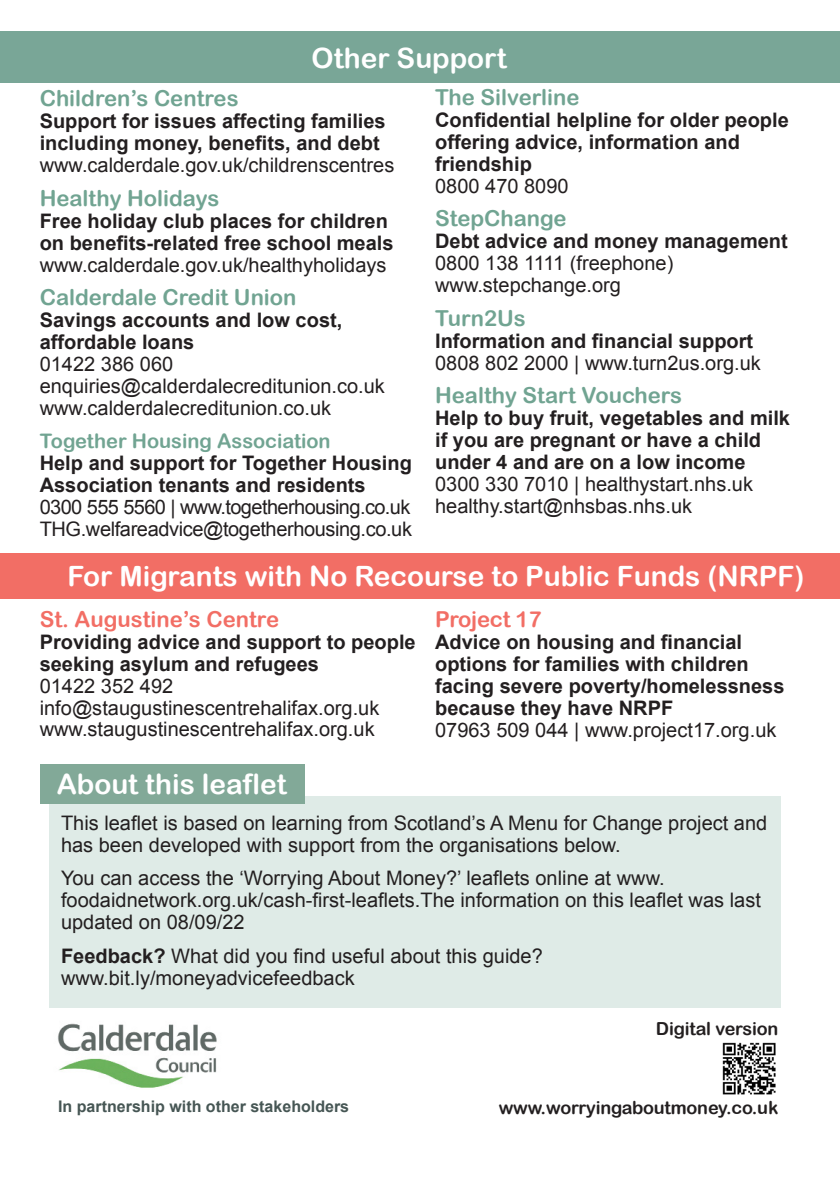
<style>
.page{position:relative;width:840px;height:1191px;background:#fff}
.page>*{position:absolute;margin:0;border:0;box-sizing:border-box;transform-origin:0 0}
.text{font:28px "Arial Rounded MT Bold";color:#fff}
.white_title{font:28px "Arial Rounded MT Bold";color:#fff}
.grey_address_title{font:22px "Arial Rounded MT Bold";color:#71a492}
.centred_text{font:22px "Arial Rounded MT Bold";color:#71a492}
.centred_bold_text{font:22px "Arial Rounded MT Bold";color:#f26e65}
.centred_text-2{font:22px "Arial Rounded MT Bold";letter-spacing:-.01em;color:#f26e65}
.text-2{font:20px/22px "Arial";color:#231f20}
.centred_text-3{font:20px "Arial";color:#231f20}
.centred_text-4{font:700 20px/22px "Arial";color:#231f20}
.grey_address_title-2{font:700 20px/22px "Arial";color:#231f20}
.centred_bold_text-2{font:700 20px/22px "Arial";color:#231f20}
.grey_address_title-3{font:20px "Arial";letter-spacing:-.02em;color:#231f20}
.grey_address_title-4{font:20px "Arial";color:#231f20}
.centred_text-5{font:20px "Arial Rounded MT Bold";color:#71a492}
.grey_address_title-5{font:18px "Arial Rounded MT Bold";letter-spacing:-.01em;color:#231f20}
.grey_address_title-6{font:700 16px "Arial";color:#465654}
.s1{font-weight:700}
</style>
<div class="page">
<div style="left:49px;top:797px;width:731px;height:211px;background:#dfebe7"></div>
<div style="left:40px;top:764px;width:264px;height:40px;background:#82a998"></div>
<div style="left:0;top:31px;width:839px;height:51px;background:#79a697"></div>
<div style="left:0;top:553px;width:839px;height:45px;background:#f26e65"></div>
<img style="left:57px;top:1023px;width:160px;height:65px">
<img style="left:722px;top:1042px;width:54px;height:53px">
<p class="white_title" style="left:311px;top:42px;width:196px">Other Support</p>
<p class="grey_address_title" style="left:40px;top:85px;width:200px">Children’s Centres</p>
<p class="grey_address_title-2" style="left:40px;top:111px;width:347px">Support for issues affecting families including money, benefits, and debt</p>
<p class="grey_address_title-4" style="left:40px;top:152px;width:356px">www.calderdale.gov.uk/childrenscentres</p>
<p class="grey_address_title" style="left:40px;top:185px;width:181px">Healthy Holidays</p>
<p class="grey_address_title-2" style="left:40px;top:210px;width:355px">Free holiday club places for children on benefits-related free school meals</p>
<p class="centred_text-3" style="left:40px;top:251px;width:348px">www.calderdale.gov.uk/healthyholidays</p>
<p class="centred_text" style="left:40px;top:284px;width:258px">Calderdale Credit Union</p>
<p class="centred_text-4" style="left:40px;top:310px;width:304px">Savings accounts and low cost, affordable loans</p>
<p class="centred_text-3" style="left:40px;top:351px;width:135px">01422 386 060</p>
<p class="centred_text-3" style="left:40px;top:373px;width:346px">enquiries@calderdalecreditunion.co.uk</p>
<p class="centred_text-3" style="left:40px;top:395px;width:293px">www.calderdalecreditunion.co.uk</p>
<p class="centred_text-5" style="left:40px;top:429px;width:292px">Together Housing Association</p>
<p class="grey_address_title-2" style="left:40px;top:453px;width:373px">Help and support for Together Housing<br>Association tenants and residents</p>
<p class="grey_address_title-3" style="left:40px;top:494px;width:372px">0300 555 5560 | www.togetherhousing.co.uk</p>
<p class="grey_address_title-3" style="left:40px;top:516px;width:373px">THG.welfareadvice@togetherhousing.co.uk</p>
<p class="grey_address_title" style="left:435px;top:84px;width:146px">The Silverline</p>
<p class="centred_text-4" style="left:435px;top:109px;width:355px">Confidential helpline for older people offering advice, information and friendship</p>
<p class="centred_text-3" style="left:435px;top:173px;width:135px">0800 470 8090</p>
<p class="grey_address_title" style="left:435px;top:205px;width:133px">StepChange</p>
<p class="centred_bold_text-2" style="left:435px;top:231px;width:354px">Debt advice and money management</p>
<p class="centred_text-3" style="left:435px;top:250px;width:239px">0800 138 1111 (freephone)</p>
<p class="centred_text-3" style="left:435px;top:272px;width:187px">www.stepchange.org</p>
<p class="centred_text" style="left:435px;top:305px;width:92px">Turn2Us</p>
<p class="centred_text-4" style="left:435px;top:330px;width:319px">Information and financial support</p>
<p class="centred_text-3" style="left:435px;top:349px;width:327px">0808 802 2000 | www.turn2us.org.uk</p>
<p class="grey_address_title" style="left:435px;top:382px;width:248px">Healthy Start Vouchers</p>
<p class="centred_bold_text-2" style="left:435px;top:408px;width:356px">Help to buy fruit, vegetables and milk if you are pregnant or have a child under 4 and are on a low income</p>
<p class="grey_address_title-4" style="left:435px;top:471px;width:319px">0300 330 7010 | healthystart.nhs.uk</p>
<p class="centred_text-3" style="left:435px;top:493px;width:258px">healthy.start@nhsbas.nhs.uk</p>
<p class="text" style="left:67px;top:559px;width:738px">For Migrants with No Recourse to Public Funds (NRPF)</p>
<p class="centred_bold_text" style="left:40px;top:606px;width:241px">St. Augustine’s Centre</p>
<p class="centred_bold_text-2" style="left:40px;top:632px;width:377px">Providing advice and support to people seeking asylum and refugees</p>
<p class="centred_text-3" style="left:40px;top:673px;width:135px">01422 352 492</p>
<p class="centred_text-3" style="left:40px;top:694px;width:341px">info@staugustinescentrehalifax.org.uk</p>
<p class="centred_text-3" style="left:40px;top:716px;width:336px">www.staugustinescentrehalifax.org.uk</p>
<p class="text" style="left:57px;top:767px;width:231px">About this leaflet</p>
<p class="centred_text-2" style="left:435px;top:606px;width:108px">Project 17</p>
<p class="centred_text-4" style="left:435px;top:632px;width:351px">Advice on housing and financial options for families with children facing severe poverty/homelessness because they have NRPF</p>
<p class="centred_text-3" style="left:435px;top:717px;width:342px">07963 509 044 | www.project17.org.uk</p>
<p class="text-2" style="left:61px;top:812px;width:707px">This leaflet is based on learning from Scotland’s A Menu for Change project and has been developed with support from the organisations below.</p>
<p class="text-2" style="left:61px;top:867px;width:701px">You can access the ‘Worrying About Money?’ leaflets online at www. foodaidnetwork.org.uk/cash-first-leaflets.The information on this leaflet was last updated on 08/09/22</p>
<p class="text-2" style="left:61px;top:944px;width:483px"><span class="s1">Feedback?</span> What did you find useful about this guide? www.bit.ly/moneyadvicefeedback</p>
<p class="grey_address_title-5" style="left:655px;top:1017px;width:124px">Digital version</p>
<p class="grey_address_title-6" style="left:58px;top:1095px;width:292px">In partnership with other stakeholders</p>
<p class="grey_address_title-5" style="left:498px;top:1096px;width:281px">www.worryingaboutmoney.co.uk</p>
</div>
